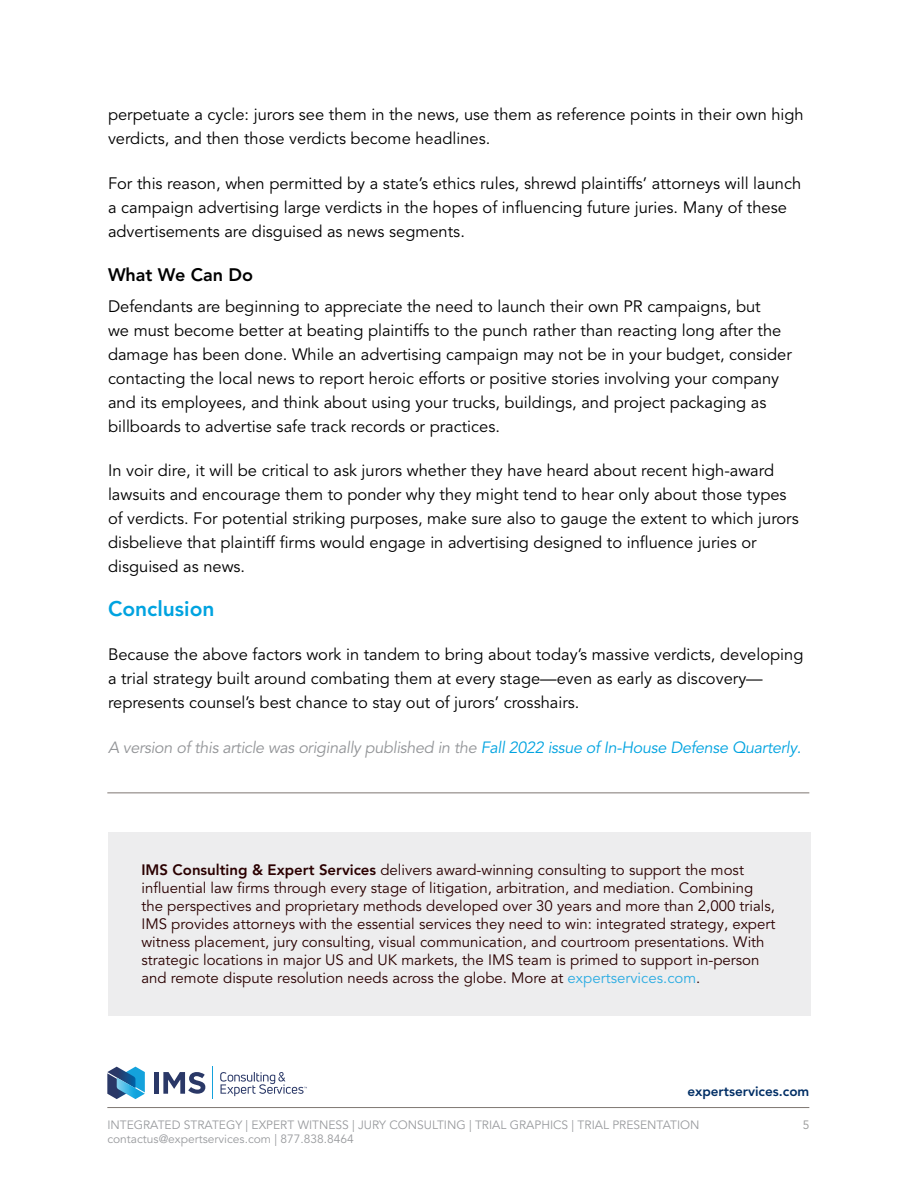
<style>
.page{position:relative;width:918px;height:1188px;background:#fff}
.page>*{position:absolute;margin:0;border:0;box-sizing:border-box;transform-origin:0 0}
.t1{font:800 21px "Avenir LT Pro";color:#00a3e0}
.t2{font:800 18px "Avenir LT Pro";color:#000}
.t3{font:16.5px/24px "Avenir LT Pro";color:#000}
.t4{font:italic 16.2px "Avenir LT Pro";letter-spacing:-.02em;color:#939598}
.t5{font:15px/18px "Avenir LT Pro";color:#2a0000}
.t6{font:800 13.5px "Avenir LT Pro";color:#002e65}
.t7{font:12px/14.4px "Avenir LT Pro";color:#999b9e}
.t8{font:12px "Avenir LT Pro";color:#969797}
.s1{color:#00a3e0}
.s2{font-weight:800}
.s3{color:#2cace2}
</style>
<div class="page">
<hr style="left:107px;top:1107px;width:702px;height:1px;background:#7e7772">
<hr style="left:107px;top:793px;width:702px;height:1px;background:#7e7772">
<hr style="left:213px;top:1067px;width:1px;height:32px;background:#14a2dc">
<div style="left:154px;top:1072px;width:5px;height:22px;background:#2a3867"></div>
<svg style="left:163px;top:1072px;width:42px;height:22px"></svg>
<svg style="left:107px;top:1067px;width:38px;height:32px"></svg>
<svg style="left:220px;top:1072px;width:87px;height:24px"></svg>
<div style="left:108px;top:832px;width:703px;height:184px;background:#ededee"></div>
<p class="t3" style="left:108px;top:103px;width:697px">perpetuate a cycle: jurors see them in the news, use them as reference points in their own high verdicts, and then those verdicts become headlines.</p>
<p class="t3" style="left:108px;top:171px;width:695px">For this reason, when permitted by a state’s ethics rules, shrewd plaintiffs’ attorneys will launch a campaign advertising large verdicts in the hopes of influencing future juries. Many of these advertisements are disguised as news segments.</p>
<p class="t2" style="left:108px;top:264px;width:147px">What We Can Do</p>
<p class="t3" style="left:108px;top:294px;width:685px">Defendants are beginning to appreciate the need to launch their own PR campaigns, but<br>we must become better at beating plaintiffs to the punch rather than reacting long after the damage has been done. While an advertising campaign may not be in your budget, consider contacting the local news to report heroic efforts or positive stories involving your company and its employees, and think about using your trucks, buildings, and project packaging as billboards to advertise safe track records or practices.</p>
<p class="t3" style="left:108px;top:459px;width:692px">In voir dire, it will be critical to ask jurors whether they have heard about recent high-award lawsuits and encourage them to ponder why they might tend to hear only about those types of verdicts. For potential striking purposes, make sure also to gauge the extent to which jurors disbelieve that plaintiff firms would engage in advertising designed to influence juries or disguised as news.</p>
<p class="t1" style="left:108px;top:596px;width:108px">Conclusion</p>
<p class="t3" style="left:108px;top:643px;width:697px">Because the above factors work in tandem to bring about today’s massive verdicts, developing a trial strategy built around combating them at every stage—even as early as discovery— represents counsel’s best chance to stay out of jurors’ crosshairs.</p>
<p class="t4" style="left:108px;top:737px;width:695px">A version of this article was originally published in the <span class="s1">Fall 2022 issue of In-House Defense Quarterly.</span></p>
<p class="t5" style="left:141px;top:861px;width:635px"><span class="s2">IMS Consulting &amp; Expert Services</span> delivers award-winning consulting to support the most influential law firms through every stage of litigation, arbitration, and mediation. Combining the perspectives and proprietary methods developed over 30 years and more than 2,000 trials, IMS provides attorneys with the essential services they need to win: integrated strategy, expert witness placement, jury consulting, visual communication, and courtroom presentations. With strategic locations in major US and UK markets, the IMS team is primed to support in-person and remote dispute resolution needs across the globe. More at <span class="s3">expertservices.com</span>.</p>
<p class="t6" style="left:687px;top:1084px;width:123px">expertservices.com</p>
<p class="t8" style="left:803px;top:1118px;width:8px">5</p>
<p class="t7" style="left:107px;top:1118px;width:594px">INTEGRATED STRATEGY | EXPERT WITNESS | JURY CONSULTING | TRIAL GRAPHICS | TRIAL PRESENTATION contactus@expertservices.com | 877.838.8464</p>
</div>
